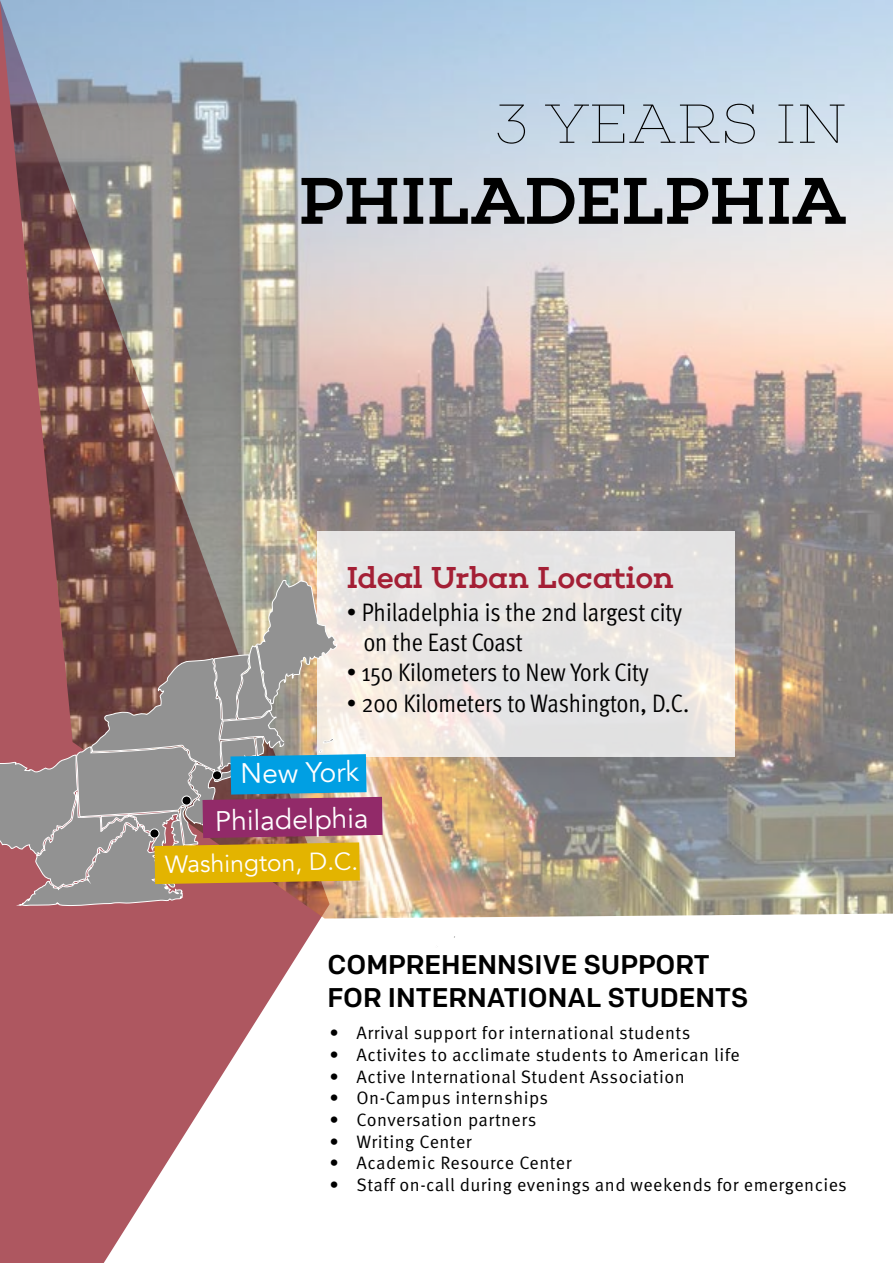
<style>
.page{position:relative;width:893px;height:1263px;background:#fff}
.page>*{position:absolute;margin:0;border:0;box-sizing:border-box;transform-origin:0 0}
.t1{font:500 67.5px "Choplin";color:#000}
.t2{font:100 56.25px "Choplin";color:#000}
.t3{font:500 30.9px "Choplin";letter-spacing:-.02em;color:#a41f35}
.t4{font:28.05px/46.8px "Avenir";color:#fff}
.t5{font:500 27px/32.4px "Colfax";color:#000}
.t6{font:25.35px/30.3px "Meta OT Cond Norm";letter-spacing:-.005em;color:#000}
.t7{font:24.6px "Avenir";color:#fff}
.t8{font:18px "Meta Pro Norm";letter-spacing:.025em;color:#000}
</style>
<div class="page">
<svg style="left:0;top:918px;width:330px;height:345px;fill:#ae5760"></svg>
<img style="left:0;top:0;width:893px;height:918px">
<svg style="left:317px;top:531px;width:418px;height:226px;background:#e7e5e3"></svg>
<svg style="left:0;top:580px;width:383px;height:326px;background:#a08880"></svg>
<div style="left:150px;top:829px;width:9px;height:9px;background:#000;border-radius:50%"></div>
<div style="left:149px;top:828px;width:10px;height:10px;border:1px solid #fff;border-radius:50%"></div>
<h2 class="t2" style="left:494px;top:92px;width:354px">3 YEARS IN</h2>
<h1 class="t1" style="left:298px;top:161px;width:549px">PHILADELPHIA</h1>
<h3 class="t3" style="left:347px;top:560px;width:329px">Ideal Urban Location</h3>
<h3 class="t6" style="left:364px;top:596px;width:320px;text-indent:-17px">• Philadelphia is the 2nd largest city on the East Coast</h3>
<h3 class="t6" style="left:347px;top:657px;width:304px">• 150 Kilometers to New York City</h3>
<h3 class="t6" style="left:347px;top:687px;width:344px">• 200 Kilometers to Washington, D.C.</h3>
<h3 class="t4" style="left:214px;top:751px;width:155px;text-indent:26px;rotate:-1deg">New York<br>Philadelphia</h3>
<h3 class="t7" style="left:165px;top:850px;width:195px;rotate:-1deg">Washington, D.C.</h3>
<h3 class="t5" style="left:327px;top:948px;width:423px">COMPREHENNSIVE SUPPORT<br>FOR INTERNATIONAL STUDENTS</h3>
<p class="t8" style="left:330px;top:1020px;width:362px">• Arrival support for international students</p>
<p class="t8" style="left:330px;top:1041px;width:412px">• Activites to acclimate students to American life</p>
<p class="t8" style="left:330px;top:1063px;width:357px">• Active International Student Association</p>
<p class="t8" style="left:330px;top:1084px;width:220px">• On-Campus internships</p>
<p class="t8" style="left:330px;top:1106px;width:208px">• Conversation partners</p>
<p class="t8" style="left:330px;top:1128px;width:144px">• Writing Center</p>
<p class="t8" style="left:330px;top:1149px;width:244px">• Academic Resource Center</p>
<p class="t8" style="left:330px;top:1171px;width:519px">• Staff on-call during evenings and weekends for emergencies</p>
</div>
